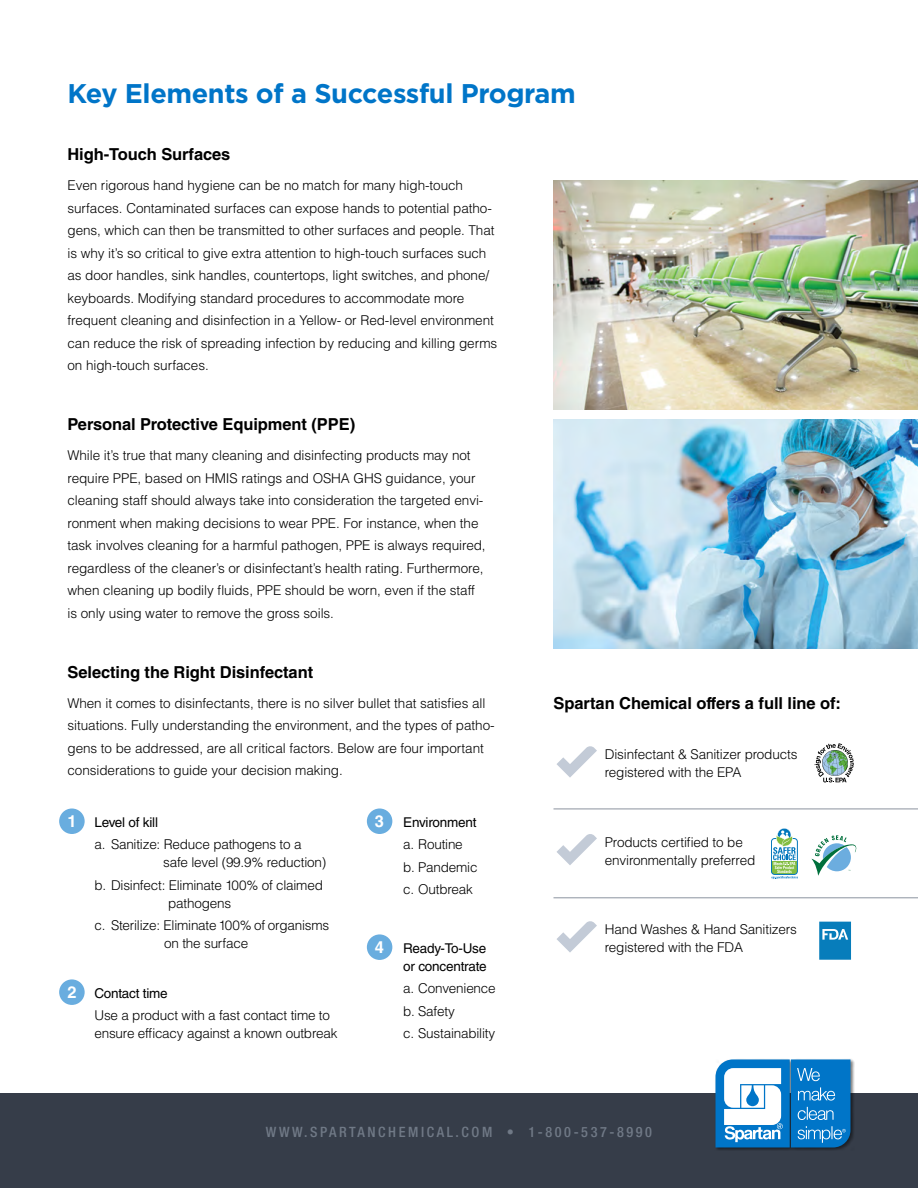
<style>
.page{position:relative;width:918px;height:1188px;background:#fff}
.page>*{position:absolute;margin:0;border:0;box-sizing:border-box;transform-origin:0 0}
.t1{font:700 27px "Gotham";letter-spacing:-.015em;color:#0075c8}
.t2{font:700 16.5px "Helvetica LT Std";letter-spacing:-.005em;color:#000}
.t3{font:500 condensed 14.25px "Helvetica Neue LT Com";letter-spacing:.18em;color:#707986}
.t4{font:300 13.5px/22.5px "Helvetica LT Std";letter-spacing:-.005em;color:#000}
.t5{font:13.5px/18px "Helvetica LT Std";letter-spacing:-.015em;color:#000;text-align:right}
.s1{font-weight:700;font-size:16.5px;color:#fff}
.s2{font-weight:400}
</style>
<div class="page">
<img style="left:554px;top:180px;width:364px;height:230px">
<img style="left:554px;top:419px;width:364px;height:230px">
<div style="left:0;top:1094px;width:918px;height:94px;background:#363d49"></div>
<div style="left:714px;top:1058px;width:141px;height:93px;background:#000;opacity:.5"></div>
<svg style="left:715px;top:1059px;width:135px;height:88px;background:#54a1d7"></svg>
<div style="left:59px;top:808px;width:26px;height:26px;background:#69addf;border-radius:50%"></div>
<div style="left:367px;top:808px;width:25px;height:26px;background:#69addf;border-radius:50%"></div>
<div style="left:59px;top:979px;width:26px;height:26px;background:#69addf;border-radius:50%"></div>
<div style="left:367px;top:934px;width:25px;height:26px;background:#69addf;border-radius:50%"></div>
<svg style="left:815px;top:743px;width:39px;height:39px"></svg>
<svg style="left:819px;top:922px;width:32px;height:38px"></svg>
<svg style="left:771px;top:828px;width:27px;height:51px"></svg>
<svg style="left:811px;top:835px;width:45px;height:41px"></svg>
<hr style="left:554px;top:809px;width:364px;height:1px;background:#8b939f">
<hr style="left:554px;top:897px;width:364px;height:1px;background:#8b939f">
<svg style="left:556px;top:746px;width:41px;height:32px"></svg>
<svg style="left:557px;top:921px;width:40px;height:32px"></svg>
<svg style="left:556px;top:834px;width:41px;height:31px"></svg>
<h1 class="t1" style="left:68px;top:75px;width:510px">Key Elements of a Successful Program</h1>
<p class="t2" style="left:68px;top:144px;width:164px">High-Touch Surfaces</p>
<p class="t4" style="left:68px;top:174px;width:431px">Even rigorous hand hygiene can be no match for many high-touch surfaces. Contaminated surfaces can expose hands to potential patho&shy;gens, which can then be transmitted to other surfaces and people. That is why it’s so critical to give extra attention to high-touch surfaces such as door handles, sink handles, countertops, light switches, and phone/ keyboards. Modifying standard procedures to accommodate more frequent cleaning and disinfection in a Yellow- or Red-level environment can reduce the risk of spreading infection by reducing and killing germs on high-touch surfaces.</p>
<p class="t2" style="left:68px;top:414px;width:289px">Personal Protective Equipment (PPE)</p>
<p class="t4" style="left:68px;top:444px;width:420px">While it’s true that many cleaning and disinfecting products may not require PPE, based on HMIS ratings and OSHA GHS guidance, your cleaning staff should always take into consideration the targeted envi&shy;ronment when making decisions to wear PPE. For instance, when the task involves cleaning for a harmful pathogen, PPE is always required, regardless of the cleaner’s or disinfectant’s health rating. Furthermore, when cleaning up bodily fluids, PPE should be worn, even if the staff is only using water to remove the gross soils.</p>
<p class="t2" style="left:68px;top:662px;width:247px">Selecting the Right Disinfectant</p>
<p class="t4" style="left:68px;top:692px;width:429px">When it comes to disinfectants, there is no silver bullet that satisfies all situations. Fully understanding the environment, and the types of patho&shy;gens to be addressed, are all critical factors. Below are four important considerations to guide your decision making.</p>
<p class="t4" style="left:95px;top:811px;width:209px;text-indent:-27px"><span class="s1">1</span> <span class="s2">Level of kill<br></span>a. Sanitize: Reduce pathogens to a</p>
<p class="t4" style="left:95px;top:851px;width:233px;text-align:right">safe level (99.9% reduction)<br>b. Disinfect: Eliminate 100% of claimed</p>
<p class="t4" style="left:95px;top:892px;width:236px;text-indent:74px">pathogens<br>c. Sterilize: Eliminate 100% of organisms</p>
<p class="t4" style="left:164px;top:932px;width:85px">on the surface</p>
<p class="t4" style="left:95px;top:982px;width:237px;text-indent:-27px"><span class="s1">2</span> <span class="s2">Contact time<br></span>Use a product with a fast contact time to</p>
<p class="t4" style="left:95px;top:1022px;width:244px">ensure efficacy against a known outbreak</p>
<p class="t4" style="left:403px;top:811px;width:76px;text-indent:-29px"><span class="s1">3</span> <span class="s2">Environment </span>a. Routine b. Pandemic c. Outbreak</p>
<p class="t5" style="left:375px;top:939px;width:113px"><span class="s1">4</span> Ready-To-Use or concentrate</p>
<p class="t4" style="left:403px;top:977px;width:94px">a. Convenience b. Safety<br>c. Sustainability</p>
<p class="t2" style="left:554px;top:693px;width:289px">Spartan Chemical offers a full line of:</p>
<p class="t4" style="left:605px;top:745px;width:194px;line-height:18px">Disinfectant &amp; Sanitizer products registered with the EPA</p>
<p class="t4" style="left:605px;top:833px;width:152px;line-height:18px">Products certified to be environmentally preferred</p>
<p class="t4" style="left:605px;top:920px;width:194px;line-height:18px">Hand Washes &amp; Hand Sanitizers registered with the FDA</p>
<p class="t3" style="left:266px;top:1124px;width:388px">WWW.SPARTANCHEMICAL.COM • 1-800-537-8990</p>
</div>
